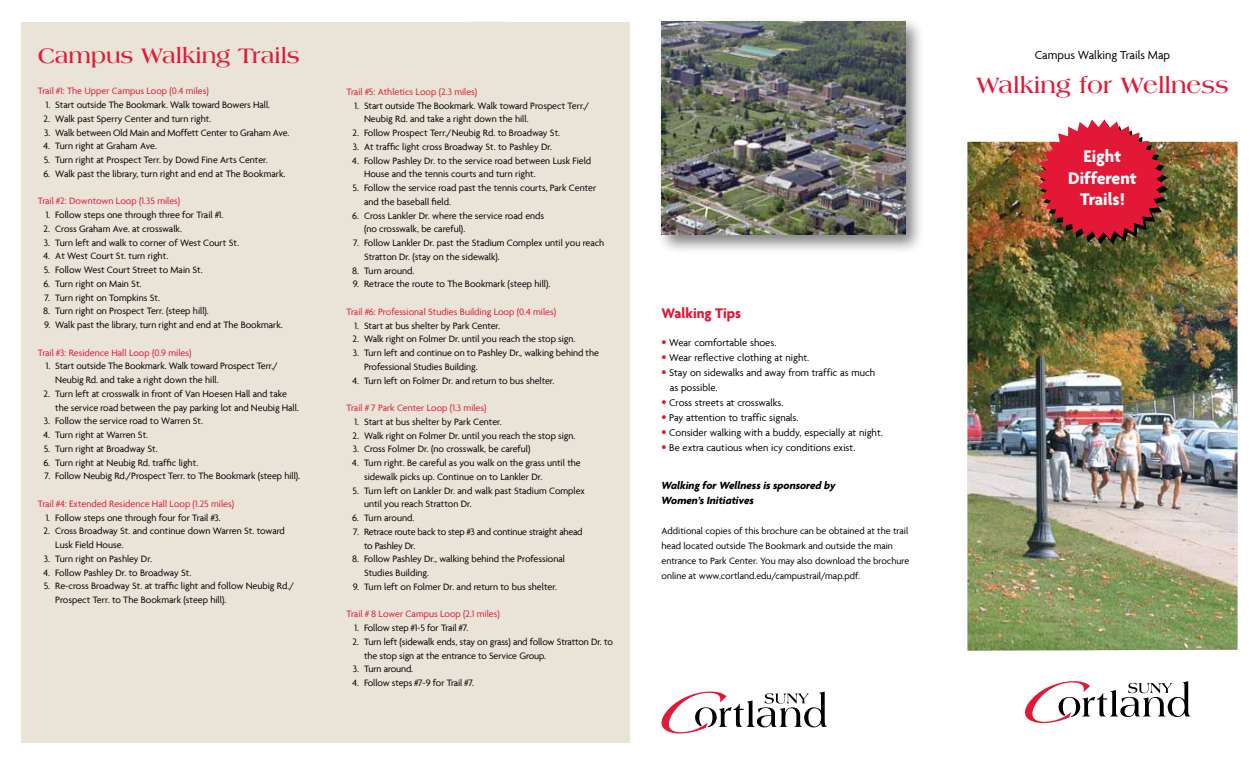
<style>
.page{position:relative;width:1260px;height:765px;background:#fff}
.page>*{position:absolute;margin:0;border:0;box-sizing:border-box;transform-origin:0 0}
.t1{font:700 23.75px "Americana";color:#e31837}
.t2{font:700 22.5px "Americana";color:#e31837}
.t3{font:700 18px/21.4px "Agenda";color:#fff;text-align:center}
.t4{font:700 15px "Agenda";color:#e31837}
.t5{font:12.5px "Agenda";color:#000}
.t6{font:italic 700 11.25px/15px "Agenda";color:#000}
.t7{font:10.62px/15px "Agenda";color:#000}
.t8{font:10px/13.8px "Agenda";color:#000}
.t9{font:10px "Agenda";color:#e31837}
.t10{font:10px/13.8px "Agenda";letter-spacing:-.02em;color:#000}
.s1{font-size:13.75px;color:#e31837}
</style>
<div class="page">
<div style="left:21px;top:22px;width:609px;height:720px;background:#e9e3d8"></div>
<img style="left:968px;top:142px;width:270px;height:509px">
<svg style="left:1025px;top:681px;width:166px;height:42px"></svg>
<svg style="left:661px;top:691px;width:166px;height:43px"></svg>
<div style="left:656px;top:16px;width:269px;height:238px;background:#000;opacity:.5"></div>
<img style="left:662px;top:22px;width:243px;height:213px">
<img style="left:1037px;top:119px;width:131px;height:125px">
<h2 class="t2" style="left:38px;top:43px;width:264px">Campus Walking Trails</h2>
<p class="t9" style="left:38px;top:85px;width:173px">Trail #1: The Upper Campus Loop (0.4 miles)</p>
<p class="t8" style="left:46px;top:98px;width:226px">1. Start outside The Bookmark. Walk toward Bowers Hall.</p>
<p class="t8" style="left:44px;top:112px;width:169px">2. Walk past Sperry Center and turn right.</p>
<p class="t8" style="left:44px;top:125px;width:247px">3. Walk between Old Main and Moffett Center to Graham Ave.</p>
<p class="t8" style="left:44px;top:139px;width:115px">4. Turn right at Graham Ave.</p>
<p class="t8" style="left:44px;top:153px;width:226px">5. Turn right at Prospect Terr. by Dowd Fine Arts Center.</p>
<p class="t8" style="left:43px;top:167px;width:244px">6. Walk past the library, turn right and end at The Bookmark.</p>
<p class="t9" style="left:38px;top:195px;width:144px">Trail #2: Downtown Loop (1.35 miles)</p>
<p class="t8" style="left:46px;top:208px;width:179px">1. Follow steps one through three for Trail #1.</p>
<p class="t8" style="left:44px;top:222px;width:140px">2. Cross Graham Ave. at crosswalk.</p>
<p class="t8" style="left:44px;top:235px;width:197px">3. Turn left and walk to corner of West Court St.</p>
<p class="t8" style="left:44px;top:249px;width:126px">4. At West Court St. turn right.</p>
<p class="t8" style="left:44px;top:263px;width:161px">5. Follow West Court Street to Main St.</p>
<p class="t8" style="left:43px;top:277px;width:100px">6. Turn right on Main St.</p>
<p class="t8" style="left:44px;top:290px;width:117px">7. Turn right on Tompkins St.</p>
<p class="t8" style="left:43px;top:304px;width:167px">8. Turn right on Prospect Terr. (steep hill).</p>
<p class="t8" style="left:44px;top:318px;width:240px">9. Walk past the library, turn right and end at The Bookmark.</p>
<p class="t9" style="left:38px;top:346px;width:155px">Trail #3: Residence Hall Loop (0.9 miles)</p>
<p class="t8" style="left:55px;top:359px;width:224px;text-indent:-9px">1. Start outside The Bookmark. Walk toward Prospect Terr./<br>Neubig Rd. and take a right down the hill.</p>
<p class="t8" style="left:55px;top:387px;width:245px;text-indent:-12px">2. Turn left at crosswalk in front of Van Hoesen Hall and take the service road between the pay parking lot and Neubig Hall.</p>
<p class="t8" style="left:44px;top:414px;width:160px">3. Follow the service road to Warren St.</p>
<p class="t8" style="left:44px;top:428px;width:106px">4. Turn right at Warren St.</p>
<p class="t8" style="left:44px;top:442px;width:116px">5. Turn right at Broadway St.</p>
<p class="t8" style="left:43px;top:455px;width:156px">6. Turn right at Neubig Rd. traffic light.</p>
<p class="t8" style="left:45px;top:469px;width:257px">7. Follow Neubig Rd./Prospect Terr. to The Bookmark (steep hill).</p>
<p class="t9" style="left:38px;top:498px;width:198px">Trail #4: Extended Residence Hall Loop (1.25 miles)</p>
<p class="t8" style="left:46px;top:510px;width:177px">1. Follow steps one through four for Trail #3.</p>
<p class="t8" style="left:55px;top:524px;width:231px;text-indent:-12px">2. Cross Broadway St. and continue down Warren St. toward<br>Lusk Field House.</p>
<p class="t8" style="left:44px;top:552px;width:109px">3. Turn right on Pashley Dr.</p>
<p class="t8" style="left:44px;top:565px;width:149px">4. Follow Pashley Dr. to Broadway St.</p>
<p class="t8" style="left:55px;top:579px;width:240px;text-indent:-11px">5. Re-cross Broadway St. at traffic light and follow Neubig Rd./<br>Prospect Terr. to The Bookmark (steep hill).</p>
<p class="t9" style="left:347px;top:86px;width:132px">Trail #5: Athletics Loop (2.3 miles)</p>
<p class="t8" style="left:364px;top:98px;width:227px;text-indent:-10px">1. Start outside The Bookmark. Walk toward Prospect Terr./<br>Neubig Rd. and take a right down the hill.</p>
<p class="t8" style="left:352px;top:126px;width:209px">2. Follow Prospect Terr./Neubig Rd. to Broadway St.</p>
<p class="t8" style="left:353px;top:140px;width:201px">3. At traffic light cross Broadway St. to Pashley Dr.</p>
<p class="t8" style="left:364px;top:153px;width:229px;text-indent:-12px">4. Follow Pashley Dr. to the service road between Lusk Field<br>House and the tennis courts and turn right.</p>
<p class="t8" style="left:364px;top:181px;width:234px;text-indent:-11px">5. Follow the service road past the tennis courts, Park Center and the baseball field.</p>
<p class="t8" style="left:364px;top:208px;width:182px;text-indent:-12px">6. Cross Lankler Dr. where the service road ends (no crosswalk, be careful).</p>
<p class="t8" style="left:364px;top:236px;width:242px;text-indent:-11px">7. Follow Lankler Dr. past the Stadium Complex until you reach<br>Stratton Dr. (stay on the sidewalk).</p>
<p class="t8" style="left:352px;top:263px;width:64px">8. Turn around.</p>
<p class="t8" style="left:353px;top:277px;width:199px">9. Retrace the route to The Bookmark (steep hill).</p>
<p class="t9" style="left:347px;top:306px;width:211px">Trail #6: Professional Studies Building Loop (0.4 miles)</p>
<p class="t8" style="left:355px;top:318px;width:147px">1. Start at bus shelter by Park Center.</p>
<p class="t8" style="left:352px;top:332px;width:224px">2. Walk right on Folmer Dr. until you reach the stop sign.</p>
<p class="t8" style="left:364px;top:346px;width:237px;text-indent:-11px">3. Turn left and continue on to Pashley Dr., walking behind the<br>Professional Studies Building.</p>
<p class="t8" style="left:352px;top:373px;width:204px">4. Turn left on Folmer Dr. and return to bus shelter.</p>
<p class="t9" style="left:347px;top:402px;width:142px">Trail # 7 Park Center Loop (1.3 miles)</p>
<p class="t8" style="left:354px;top:415px;width:149px">1. Start at bus shelter by Park Center.</p>
<p class="t8" style="left:352px;top:428px;width:224px">2. Walk right on Folmer Dr. until you reach the stop sign.</p>
<p class="t8" style="left:353px;top:442px;width:179px">3. Cross Folmer Dr. (no crosswalk, be careful)</p>
<p class="t8" style="left:364px;top:456px;width:218px;text-indent:-12px">4. Turn right. Be careful as you walk on the grass until the sidewalk picks up. Continue on to Lankler Dr.</p>
<p class="t8" style="left:364px;top:483px;width:222px;text-indent:-11px">5. Turn left on Lankler Dr. and walk past Stadium Complex until you reach Stratton Dr.</p>
<p class="t8" style="left:352px;top:511px;width:64px">6. Turn around.</p>
<p class="t10" style="left:364px;top:525px;width:220px;text-indent:-11px">7. Retrace route back to step #3 and continue straight ahead to Pashley Dr.</p>
<p class="t8" style="left:364px;top:552px;width:203px;text-indent:-12px">8. Follow Pashley Dr., walking behind the Professional<br>Studies Building.</p>
<p class="t8" style="left:353px;top:580px;width:206px">9. Turn left on Folmer Dr. and return to bus shelter.</p>
<p class="t9" style="left:347px;top:608px;width:155px">Trail # 8 Lower Campus Loop (2.1 miles)</p>
<p class="t8" style="left:355px;top:621px;width:115px">1. Follow step #1-5 for Trail #7.</p>
<p class="t8" style="left:364px;top:635px;width:250px;text-indent:-11px">2. Turn left (sidewalk ends, stay on grass) and follow Stratton Dr. to the stop sign at the entrance to Service Group.</p>
<p class="t8" style="left:353px;top:662px;width:62px">3. Turn around.</p>
<p class="t8" style="left:353px;top:676px;width:123px">4. Follow steps #7-9 for Trail #7.</p>
<h3 class="t4" style="left:662px;top:304px;width:81px">Walking Tips</h3>
<p class="t7" style="left:662px;top:335px;width:116px"><span class="s1">•</span> Wear comfortable shoes.</p>
<p class="t7" style="left:662px;top:350px;width:149px"><span class="s1">•</span> Wear reflective clothing at night.</p>
<p class="t7" style="left:670px;top:365px;width:207px;text-indent:-8px"><span class="s1">•</span> Stay on sidewalks and away from traffic as much as possible.</p>
<p class="t7" style="left:662px;top:395px;width:123px"><span class="s1">•</span> Cross streets at crosswalks.</p>
<p class="t7" style="left:662px;top:410px;width:139px"><span class="s1">•</span> Pay attention to traffic signals.</p>
<p class="t7" style="left:662px;top:425px;width:223px"><span class="s1">•</span> Consider walking with a buddy, especially at night.</p>
<p class="t7" style="left:662px;top:440px;width:195px"><span class="s1">•</span> Be extra cautious when icy conditions exist.</p>
<p class="t6" style="left:662px;top:477px;width:176px">Walking for Wellness is sponsored by<br>Women’s Initiatives</p>
<p class="t8" style="left:662px;top:523px;width:249px;line-height:15px">Additional copies of this brochure can be obtained at the trail head located outside The Bookmark and outside the main entrance to Park Center. You may also download the brochure online at www.cortland.edu/campustrail/map.pdf.</p>
<p class="t5" style="left:1035px;top:48px;width:137px">Campus Walking Trails Map</p>
<h1 class="t1" style="left:976px;top:71px;width:254px">Walking for Wellness</h1>
<h3 class="t3" style="left:1068px;top:145px;width:70px">Eight<br>Different<br>Trails!</h3>
</div>
